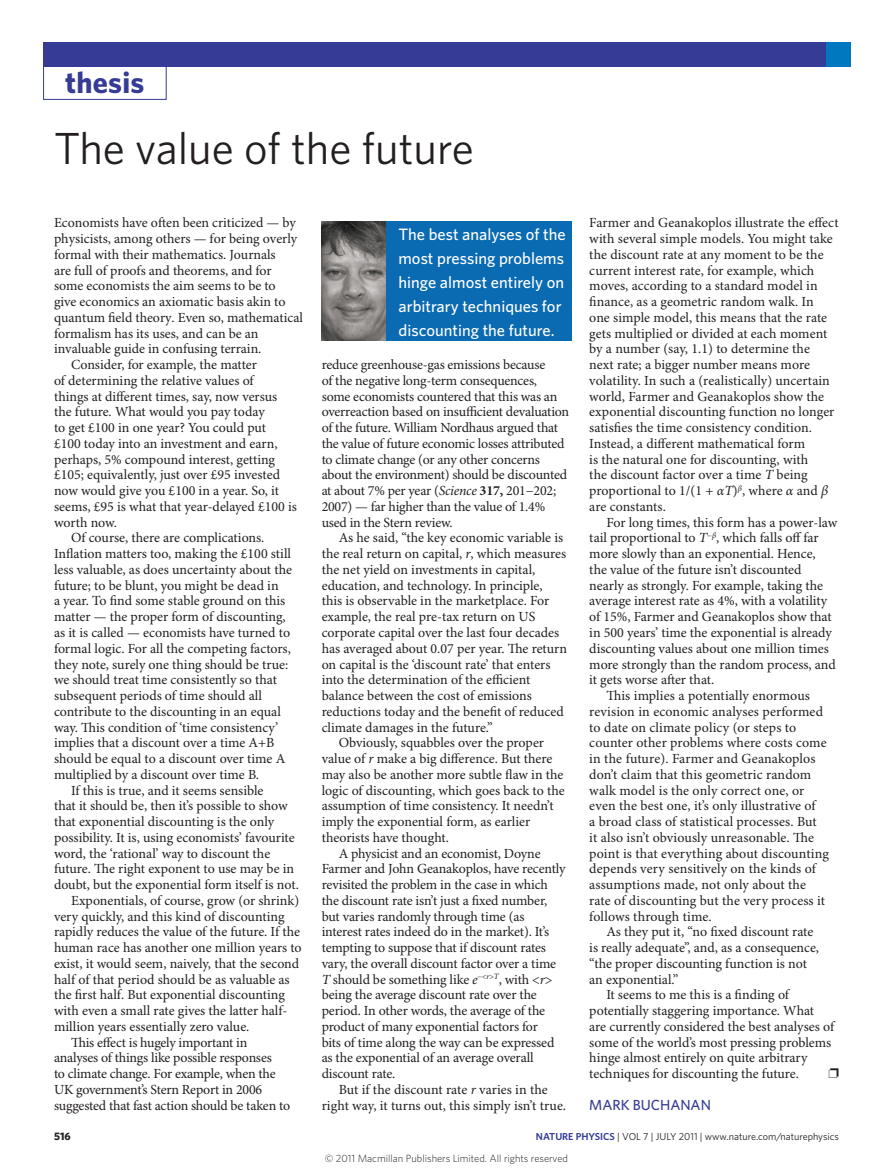
<style>
.page{position:relative;width:893px;height:1174px;background:#fff}
.page>*{position:absolute;margin:0;border:0;box-sizing:border-box;transform-origin:0 0}
.Title{font:45px "Whitney";color:#231f20}
.t1{font:700 30px "Whitney";letter-spacing:.01em;color:#363b95}
.Pull_quote_in_box_N{font:500 16.5px/24px "Whitney";color:#fff}
.Author{font:500 14.7px "Whitney";letter-spacing:-.005em;color:#363b95}
.Body_text{font:13.95px/15.8px "Minion Pro";letter-spacing:-.005em;color:#231f20}
.Body_first{font:13.95px/15.8px "Minion Pro";letter-spacing:-.005em;color:#231f20}
.t2{font:700 10.8px "Whitney";color:#231f20}
.t3{font:300 10.5px "Whitney";color:#231f20}
.t4{font:10.2px "Whitney";color:#231f20}
.s1{font-style:italic}
.s2{font-weight:700}
.s3{font-weight:600;color:#363b95}
</style>
<div class="page">
<div style="left:43px;top:66px;width:124px;height:34px;border:1px solid #363b95"></div>
<div style="left:43px;top:43px;width:806px;height:24px;background:#363b95"></div>
<div style="left:826px;top:43px;width:24px;height:24px;background:#0078c0"></div>
<div style="left:322px;top:221px;width:249px;height:120px;background:#0a6ab2"></div>
<img style="left:322px;top:221px;width:64px;height:119px">
<p class="t1" style="left:65px;top:62px;width:81px">thesis</p>
<p class="Title" style="left:54px;top:118px;width:421px">The value of the future</p>
<p class="Body_first" style="left:54px;top:215px;width:250px">Economists have often been criticized — by physicists, among others — for being overly formal with their mathematics. Journals<br>are full of proofs and theorems, and for some economists the aim seems to be to<br>give economics an axiomatic basis akin to quantum field theory. Even so, mathematical formalism has its uses, and can be an invaluable guide in confusing terrain.</p>
<p class="Body_text" style="left:54px;top:357px;width:244px;text-indent:17px">Consider, for example, the matter<br>of determining the relative values of<br>things at different times, say, now versus the future. What would you pay today<br>to get £100 in one year? You could put<br>£100 today into an investment and earn, perhaps, 5% compound interest, getting £105; equivalently, just over £95 invested now would give you £100 in a year. So, it seems, £95 is what that year-delayed £100 is worth now.</p>
<p class="Body_text" style="left:54px;top:530px;width:240px;text-indent:17px">Of course, there are complications.<br>Inflation matters too, making the £100 still less valuable, as does uncertainty about the future; to be blunt, you might be dead in<br>a year. To find some stable ground on this matter — the proper form of discounting, as it is called — economists have turned to formal logic. For all the competing factors, they note, surely one thing should be true: we should treat time consistently so that subsequent periods of time should all contribute to the discounting in an equal way. This condition of ‘time consistency’ implies that a discount over a time A+B should be equal to a discount over time A multiplied by a discount over time B.</p>
<p class="Body_text" style="left:54px;top:782px;width:246px;text-indent:17px">If this is true, and it seems sensible<br>that it should be, then it’s possible to show that exponential discounting is the only possibility. It is, using economists’ favourite word, the ‘rational’ way to discount the future. The right exponent to use may be in doubt, but the exponential form itself is not.</p>
<p class="Body_text" style="left:54px;top:893px;width:249px;text-indent:17px">Exponentials, of course, grow (or shrink) very quickly, and this kind of discounting rapidly reduces the value of the future. If the human race has another one million years to exist, it would seem, naively, that the second half of that period should be as valuable as the first half. But exponential discounting with even a small rate gives the latter half&shy;million years essentially zero value.</p>
<p class="Body_text" style="left:54px;top:1034px;width:238px;text-indent:17px">This effect is hugely important in analyses of things like possible responses<br>to climate change. For example, when the UK government’s Stern Report in 2006 suggested that fast action should be taken to</p>
<p class="Pull_quote_in_box_N" style="left:399px;top:221px;width:169px">The best analyses of the most pressing problems hinge almost entirely on arbitrary techniques for discounting the future.</p>
<p class="Body_text" style="left:322px;top:357px;width:249px">reduce greenhouse-gas emissions because<br>of the negative long-term consequences, some economists countered that this was an overreaction based on insufficient devaluation of the future. William Nordhaus argued that the value of future economic losses attributed to climate change (or any other concerns about the environment) should be discounted at about 7% per year (<span class="s1">Science</span> <span class="s2">317,</span> 201−202; 2007) — far higher than the value of 1.4% used in the Stern review.</p>
<p class="Body_text" style="left:322px;top:530px;width:247px;text-indent:17px">As he said, “the key economic variable is the real return on capital, <span class="s1">r</span>, which measures the net yield on investments in capital, education, and technology. In principle,<br>this is observable in the marketplace. For example, the real pre-tax return on US corporate capital over the last four decades has averaged about 0.07 per year. The return on capital is the ‘discount rate’ that enters into the determination of the efficient balance between the cost of emissions reductions today and the benefit of reduced climate damages in the future.”</p>
<p class="Body_text" style="left:322px;top:735px;width:245px;text-indent:17px">Obviously, squabbles over the proper value of <span class="s1">r</span> make a big difference. But there may also be another more subtle flaw in the logic of discounting, which goes back to the assumption of time consistency. It needn’t imply the exponential form, as earlier theorists have thought.</p>
<p class="Body_text" style="left:322px;top:845px;width:245px;text-indent:17px">A physicist and an economist, Doyne Farmer and John Geanakoplos, have recently revisited the problem in the case in which the discount rate isn’t just a fixed number, but varies randomly through time (as interest rates indeed do in the market). It’s tempting to suppose that if discount rates vary, the overall discount factor over a time <span class="s1">T</span> should be something like <span class="s1">e</span><sup>−&lt;</sup><sup>r</sup><sup>&gt;</sup><sup>T</sup>, with &lt;<span class="s1">r</span>&gt; being the average discount rate over the period. In other words, the average of the product of many exponential factors for<br>bits of time along the way can be expressed as the exponential of an average overall discount rate.</p>
<p class="Body_text" style="left:322px;top:1082px;width:246px;text-align:center">But if the discount rate <span class="s1">r</span> varies in the<br>right way, it turns out, this simply isn’t true.</p>
<p class="Body_text" style="left:589px;top:215px;width:251px">Farmer and Geanakoplos illustrate the effect with several simple models. You might take the discount rate at any moment to be the current interest rate, for example, which moves, according to a standard model in finance, as a geometric random walk. In<br>one simple model, this means that the rate gets multiplied or divided at each moment by a number (say, 1.1) to determine the<br>next rate; a bigger number means more volatility. In such a (realistically) uncertain world, Farmer and Geanakoplos show the exponential discounting function no longer satisfies the time consistency condition.<br>Instead, a different mathematical form<br>is the natural one for discounting, with<br>the discount factor over a time <span class="s1">T</span> being proportional to 1/(1 + <span class="s1">αT</span>)<sup>β</sup>, where <span class="s1">α</span> and <span class="s1">β </span>are constants.</p>
<p class="Body_text" style="left:589px;top:515px;width:249px;text-indent:17px">For long times, this form has a power-law tail proportional to <span class="s1">T</span><sup>−</sup><sup>β</sup>, which falls off far more slowly than an exponential. Hence,<br>the value of the future isn’t discounted nearly as strongly. For example, taking the average interest rate as 4%, with a volatility of 15%, Farmer and Geanakoplos show that in 500 years’ time the exponential is already discounting values about one million times more strongly than the random process, and it gets worse after that.</p>
<p class="Body_text" style="left:589px;top:688px;width:241px;text-indent:17px">This implies a potentially enormous revision in economic analyses performed to date on climate policy (or steps to counter other problems where costs come in the future). Farmer and Geanakoplos don’t claim that this geometric random walk model is the only correct one, or even the best one, it’s only illustrative of<br>a broad class of statistical processes. But<br>it also isn’t obviously unreasonable. The point is that everything about discounting depends very sensitively on the kinds of assumptions made, not only about the rate of discounting but the very process it follows through time.</p>
<p class="Body_text" style="left:589px;top:924px;width:231px;text-indent:17px">As they put it, “no fixed discount rate is really adequate”, and, as a consequence, “the proper discounting function is not an exponential.”</p>
<p class="Body_text" style="left:589px;top:987px;width:246px;text-indent:17px">It seems to me this is a finding of potentially staggering importance. What are currently considered the best analyses of some of the world’s most pressing problems hinge almost entirely on quite arbitrary techniques for discounting the future.</p>
<p class="Author" style="left:589px;top:1094px;width:123px">MARK BUCHANAN</p>
<p class="t2" style="left:54px;top:1129px;width:18px">516</p>
<p class="t4" style="left:536px;top:1129px;width:305px"><span class="s3">NATURE PHYSICS</span> | VOL 7 | JULY 2011 | www.nature.com/naturephysics</p>
<p class="t3" style="left:325px;top:1151px;width:245px">© 2011 Macmillan Publishers Limited. All rights reserved</p>
</div>
